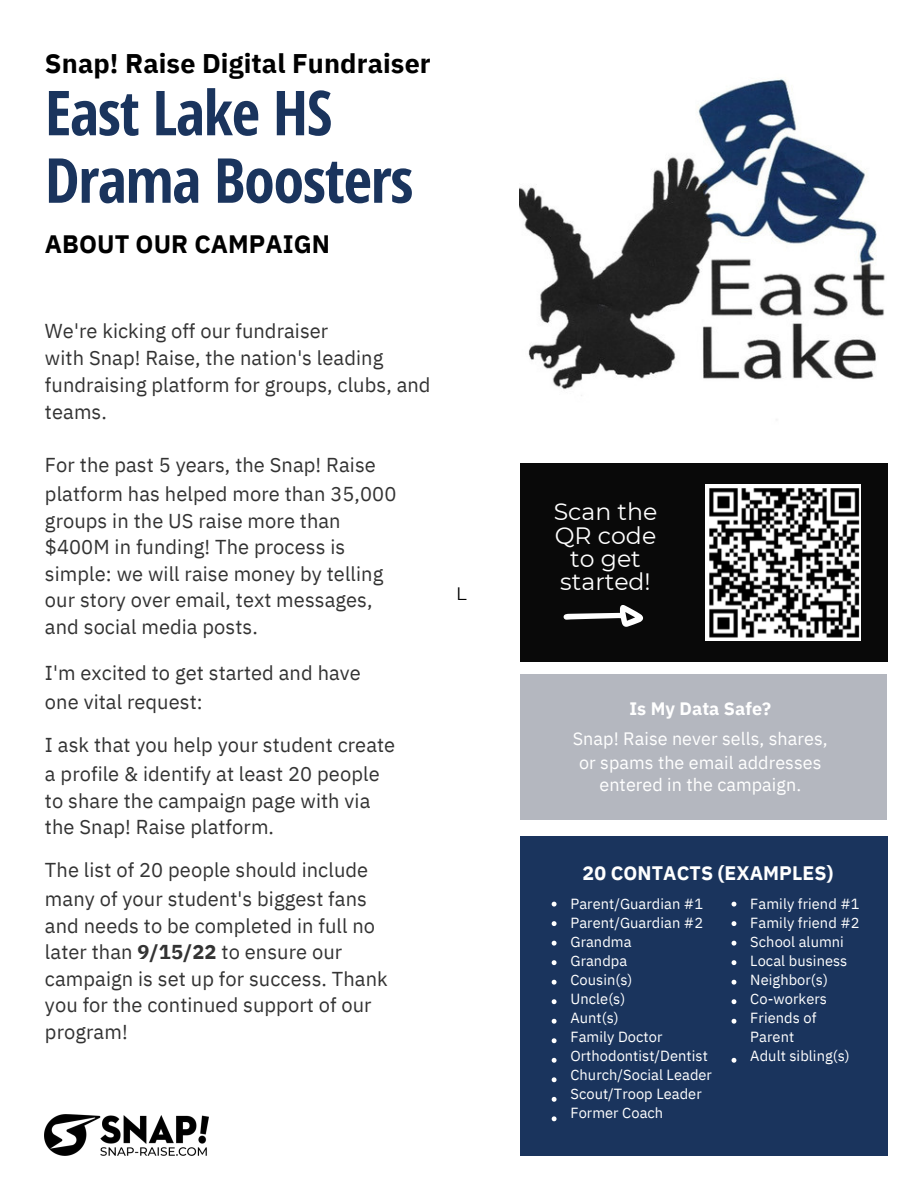
<style>
.page{position:relative;width:918px;height:1188px;background:#fff}
.page>*{position:absolute;margin:0;border:0;box-sizing:border-box;transform-origin:0 0}
.t1{font:700 62.1px/67.5px "Open Sans Condensed";letter-spacing:-.02em;color:#1a345d}
.t2{font:700 27px "IBM Plex Sans";letter-spacing:.005em;color:#000}
.t3{font:700 25.2px "IBM Plex Sans";letter-spacing:.005em;color:#000}
.t4{font:23.55px/23.4px "Montserrat";color:#fff;text-align:center}
.t5{font:20.1px/26.4px "IBM Plex Sans";letter-spacing:.005em;color:#333}
.t6{font:700 19.5px "IBM Plex Sans";letter-spacing:.005em;color:#fff}
.t7{font:18px/23.2px "IBM Plex Sans";letter-spacing:.005em;color:#fff;text-align:center}
.t8{font:700 18px "IBM Plex Sans";letter-spacing:.005em;color:#fff}
.t9{font:18px "Montserrat";color:#000}
.t10{font:14.7px/19px "IBM Plex Sans";letter-spacing:.005em;color:#fff}
.s1{font-weight:700}
</style>
<div class="page">
<img style="left:520px;top:79px;width:365px;height:317px">
<div style="left:520px;top:837px;width:367px;height:319px;background:#1a345d"></div>
<div style="left:520px;top:463px;width:367px;height:199px;background:#090909"></div>
<img style="left:45px;top:1114px;width:164px;height:41px">
<img style="left:706px;top:485px;width:155px;height:155px">
<svg style="left:552px;top:902px;width:5px;height:5px"></svg>
<svg style="left:552px;top:921px;width:5px;height:5px"></svg>
<svg style="left:552px;top:941px;width:5px;height:5px"></svg>
<svg style="left:552px;top:960px;width:5px;height:5px"></svg>
<svg style="left:552px;top:980px;width:5px;height:5px"></svg>
<svg style="left:552px;top:999px;width:5px;height:5px"></svg>
<svg style="left:552px;top:1019px;width:5px;height:5px"></svg>
<svg style="left:552px;top:1038px;width:5px;height:5px"></svg>
<svg style="left:552px;top:1058px;width:5px;height:5px"></svg>
<svg style="left:552px;top:1077px;width:5px;height:5px"></svg>
<svg style="left:552px;top:1097px;width:5px;height:5px"></svg>
<svg style="left:552px;top:1116px;width:5px;height:5px"></svg>
<svg style="left:563px;top:605px;width:80px;height:22px"></svg>
<svg style="left:732px;top:902px;width:4px;height:5px"></svg>
<svg style="left:732px;top:921px;width:4px;height:5px"></svg>
<svg style="left:732px;top:941px;width:4px;height:5px"></svg>
<svg style="left:732px;top:960px;width:4px;height:5px"></svg>
<svg style="left:732px;top:980px;width:4px;height:5px"></svg>
<svg style="left:732px;top:999px;width:4px;height:5px"></svg>
<svg style="left:732px;top:1019px;width:4px;height:5px"></svg>
<svg style="left:732px;top:1058px;width:4px;height:5px"></svg>
<div style="left:520px;top:674px;width:367px;height:145px;background:#b4b7bf"></div>
<h2 class="t2" style="left:45px;top:46px;width:387px">Snap! Raise Digital Fundraiser</h2>
<h1 class="t1" style="left:45px;top:77px;width:370px">East Lake HS<br>Drama Boosters</h1>
<p class="t3" style="left:45px;top:228px;width:287px">ABOUT OUR CAMPAIGN</p>
<p class="t5" style="left:45px;top:317px;width:387px;line-height:27px">We're kicking off our fundraiser<br>with Snap! Raise, the nation's leading fundraising platform for groups, clubs, and teams.</p>
<p class="t5" style="left:45px;top:449px;width:353px;line-height:29.2px">For the past 5 years, the Snap! Raise platform has helped more than 35,000</p>
<p class="t5" style="left:45px;top:507px;width:340px">groups in the US raise more than $400M in funding! The process is simple: we will raise money by telling our story over email, text messages, and social media posts.</p>
<p class="t5" style="left:45px;top:658px;width:317px;line-height:29.2px">I'm excited to get started and have one vital request:</p>
<p class="t5" style="left:45px;top:730px;width:352px;line-height:29.2px">I ask that you help your student create a profile &amp; identify at least 20 people</p>
<p class="t5" style="left:45px;top:788px;width:327px;line-height:25.8px">to share the campaign page with via the Snap! Raise platform.</p>
<p class="t5" style="left:45px;top:854px;width:325px;line-height:29.2px">The list of 20 people should include many of your student's biggest fans</p>
<p class="t5" style="left:45px;top:912px;width:344px">and needs to be completed in full no later than <span class="s1">9/15/22</span> to ensure our campaign is set up for success. Thank you for the continued support of our program!</p>
<p class="t9" style="left:456px;top:582px;width:12px">L</p>
<p class="t4" style="left:554px;top:500px;width:105px">Scan the<br>QR code to get started!</p>
<p class="t8" style="left:629px;top:696px;width:143px">Is My Data Safe?</p>
<p class="t7" style="left:573px;top:726px;width:257px">Snap! Raise never sells, shares, or spams the email addresses entered in the campaign.</p>
<p class="t6" style="left:583px;top:860px;width:252px">20 CONTACTS (EXAMPLES)</p>
<p class="t10" style="left:570px;top:894px;width:143px">Parent/Guardian #1<br>Parent/Guardian #2<br>Grandma<br>Grandpa<br>Cousin(s)<br>Uncle(s)<br>Aunt(s)<br>Family Doctor<br>Orthodontist/Dentist<br>Church/Social Leader<br>Scout/Troop Leader<br>Former Coach</p>
<p class="t10" style="left:750px;top:894px;width:111px">Family friend #1<br>Family friend #2<br>School alumni<br>Local business<br>Neighbor(s)<br>Co-workers<br>Friends of<br>Parent<br>Adult sibling(s)</p>
</div>
